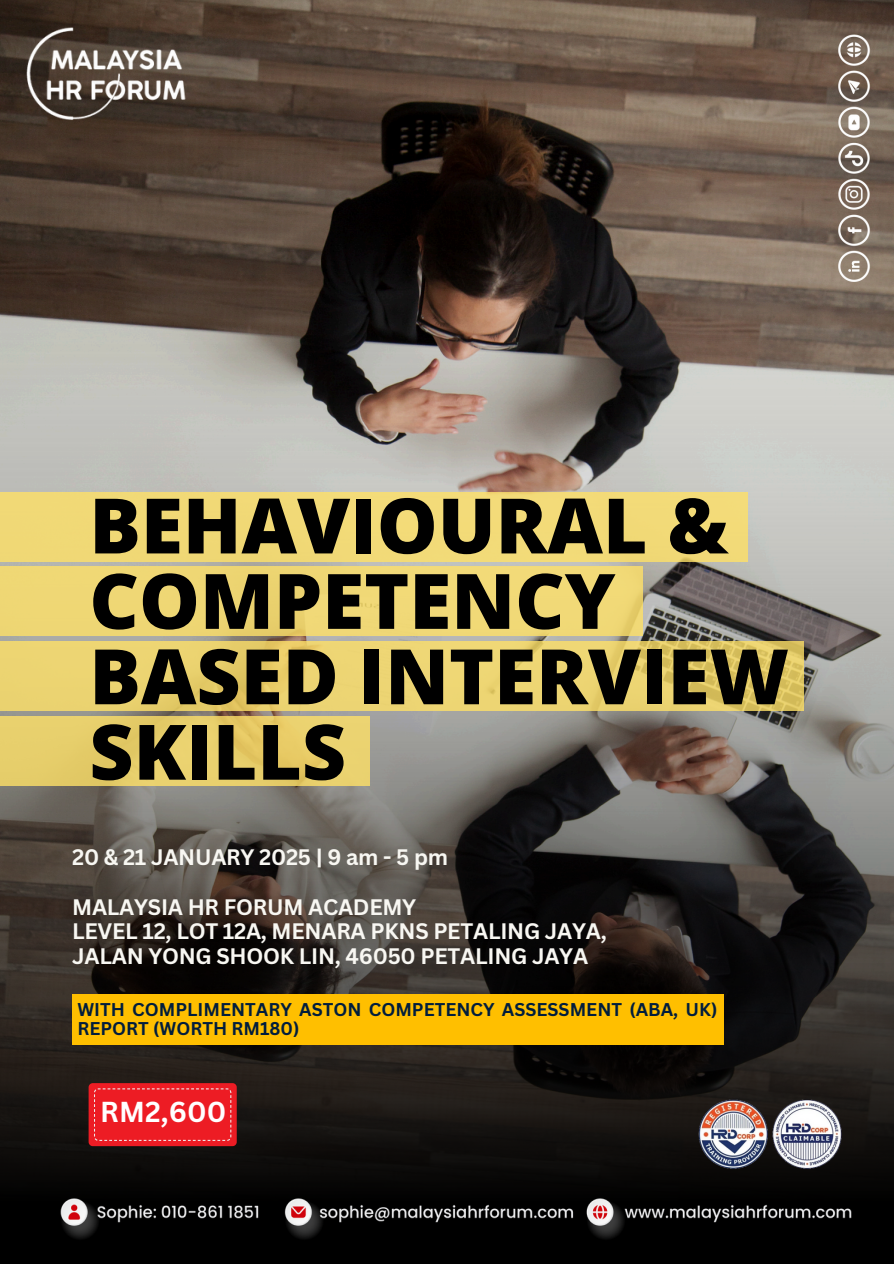
<style>
.page{position:relative;width:894px;height:1264px;background:#fff}
.page>*{position:absolute;margin:0;border:0;box-sizing:border-box;transform-origin:0 0}
.t1{font:800 76.5px/75.3px "Open Sans";color:#000}
.t2{font:700 28.05px "Canva Sans";letter-spacing:.005em;color:#fff}
.t3{font:700 21.75px/24.8px "Canva Sans";letter-spacing:-.01em;color:#f8f7f2}
.t4{font:700 18px/19.2px "Canva Sans";color:#001d3d}
</style>
<div class="page">
<img style="left:0;top:0;width:893px;height:1263px">
<div style="left:0;top:492px;width:747px;height:69px;background:#f2da77"></div>
<div style="left:0;top:567px;width:642px;height:69px;background:#efd875"></div>
<svg style="left:0;top:641px;width:803px;height:69px;background:#e8cf6d"></svg>
<div style="left:0;top:716px;width:369px;height:69px;background:#e8cf6c"></div>
<img style="left:664px;top:1082px;width:206px;height:103px">
<img style="left:41px;top:1183px;width:819px;height:66px">
<img style="left:810px;top:21px;width:82px;height:276px">
<img style="left:23px;top:21px;width:171px;height:105px">
<div style="left:72px;top:993px;width:651px;height:51px;background:#ffbf00"></div>
<svg style="left:89px;top:1083px;width:148px;height:63px;background:#ec2028"></svg>
<p class="t1" style="left:89px;top:486px;width:701px">BEHAVIOURAL &amp;<br>COMPETENCY<br>BASED INTERVIEW<br>SKILLS</p>
<p class="t3" style="left:72px;top:844px;width:377px">20 &amp; 21 JANUARY 2025 | 9 am - 5 pm</p>
<p class="t3" style="left:72px;top:893px;width:536px">MALAYSIA HR FORUM ACADEMY<br>LEVEL 12, LOT 12A, MENARA PKNS PETALING JAYA,<br>JALAN YONG SHOOK LIN, 46050 PETALING JAYA</p>
<p class="t4" style="left:77px;top:999px;width:641px">WITH COMPLIMENTARY ASTON COMPETENCY ASSESSMENT (ABA, UK)<br>REPORT (WORTH RM180)</p>
<h1 class="t2" style="left:100px;top:1092px;width:128px">RM2,600</h1>
</div>
